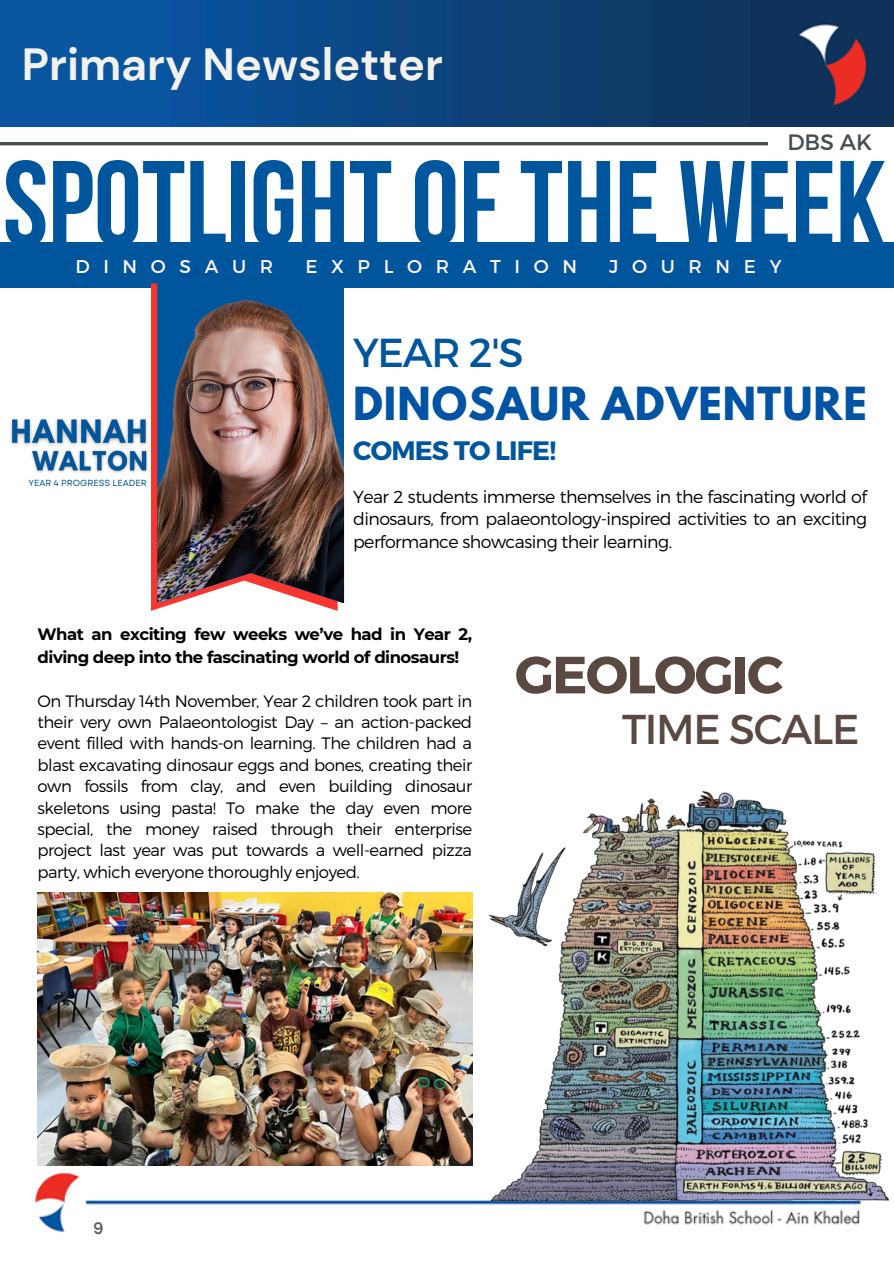
<style>
.page{position:relative;width:894px;height:1264px;background:#fff}
.page>*{position:absolute;margin:0;border:0;box-sizing:border-box;transform-origin:0 0}
.t1{font:121.05px "Bebas Neue Cyrillic";color:#00569d}
.t2{font:700 52.35px "Montserrat";letter-spacing:-.03em;color:#594942}
.t3{font:700 45px "DM Sans";color:#f2f1eb}
.t4{font:41.7px "Montserrat";letter-spacing:-.03em;color:#594942}
.t5{font:40.5px "Montserrat";color:#00569d}
.t6{font:700 40.35px "League Spartan";letter-spacing:.025em;color:#0153a3}
.t7{font:700 26.7px "Montserrat";letter-spacing:-.03em;color:#00569d}
.t8{font:22.2px "Montserrat";color:#464d50}
.t9{font:18.45px "Montserrat";letter-spacing:.735em;color:#fff5f5}
.t10{font:300 17.4px/22.5px "Montserrat";letter-spacing:-.03em;color:#000;text-align:justify}
.t11{font:300 16.5px/21.3px "Montserrat";letter-spacing:-.03em;color:#000;text-align:justify}
.t12{font:700 16.5px/22.5px "Montserrat";letter-spacing:-.03em;color:#000}
.t13{font:700 16.5px "DM Sans";color:#616161}
.t14{font:8.85px "Garet";color:#00569d}
</style>
<div class="page">
<img style="left:0;top:0;width:893px;height:126px">
<img style="left:35px;top:1173px;width:855px;height:59px">
<hr style="left:0;top:142px;width:767px;height:3px;background:#454d50">
<div style="left:0;top:242px;width:893px;height:46px;background:#00569d"></div>
<svg style="left:151px;top:283px;width:186px;height:328px;fill:#f7362f"></svg>
<img style="left:157px;top:288px;width:187px;height:314px">
<img style="left:478px;top:790px;width:412px;height:409px">
<img style="left:38px;top:892px;width:434px;height:273px">
<img style="left:10px;top:411px;width:144px;height:35px">
<img style="left:25px;top:444px;width:129px;height:36px">
<h5 class="t3" style="left:22px;top:35px;width:422px">Primary Newsletter</h5>
<p class="t8" style="left:787px;top:128px;width:86px">DBS AK</p>
<p class="t1" style="left:3px;top:155px;width:884px">SPOTLIGHTOFTHE WEEK</p>
<p class="t9" style="left:75px;top:255px;width:199px">DINOSAUR</p>
<p class="t9" style="left:305px;top:255px;width:273px">EXPLORATION</p>
<p class="t9" style="left:609px;top:255px;width:174px">JOURNEY</p>
<p class="t14" style="left:28px;top:476px;width:120px">YEAR 4 PROGRESS LEADER</p>
<h3 class="t5" style="left:353px;top:326px;width:172px">YEAR 2'S</h3>
<p class="t6" style="left:353px;top:383px;width:515px">DINOSAUR ADVENTURE</p>
<p class="t7" style="left:353px;top:433px;width:204px">COMES TO LIFE!</p>
<p class="t10" style="left:353px;top:484px;width:515px">Year 2 students immerse themselves in the fascinating world of dinosaurs, from palaeontology-inspired activities to an exciting performance showcasing their learning.</p>
<p class="t12" style="left:38px;top:623px;width:436px">What an exciting few weeks we’ve had in Year 2, diving deep into the fascinating world of dinosaurs!</p>
<h2 class="t11" style="left:38px;top:689px;width:436px">On Thursday 14th November, Year 2 children took part in their very own Palaeontologist Day – an action-packed event filled with hands-on learning. The children had a blast excavating dinosaur eggs and bones, creating their own fossils from clay, and even building dinosaur skeletons using pasta! To make the day even more special, the money raised through their enterprise project last year was put towards a well-earned pizza party, which everyone thoroughly enjoyed.</h2>
<p class="t2" style="left:515px;top:640px;width:270px">GEOLOGIC</p>
<p class="t4" style="left:622px;top:702px;width:239px">TIME SCALE</p>
<h6 class="t13" style="left:93px;top:1217px;width:12px">9</h6>
</div>
